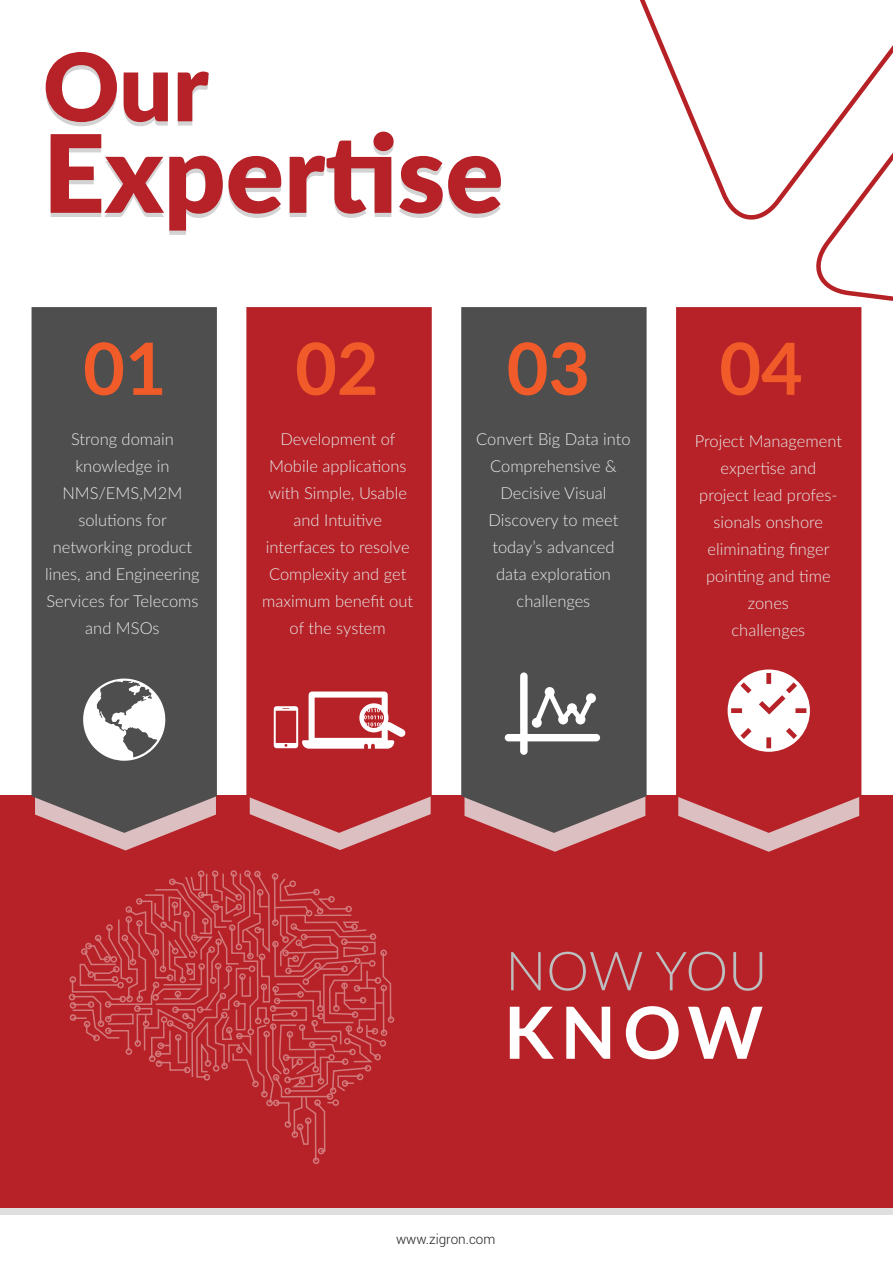
<style>
.page{position:relative;width:893px;height:1263px;background:#fff}
.page>*{position:absolute;margin:0;border:0;box-sizing:border-box;transform-origin:0 0}
.t1{font:900 108px "Lato";color:#b62227}
.t2{font:900 94.05px "Lato";color:#b62227}
.t3{font:700 72px "Lato";color:#f15a29}
.t4{font:700 72px "Lato";color:#fff}
.t5{font:300 54px "Lato";color:#bcbec0}
.t6{font:300 16.5px/27px "Lato";color:#e6e7e8;text-align:center}
.t7{font:300 13.5px "Roboto";color:#231f20}
</style>
<div class="page">
<div style="left:0;top:795px;width:893px;height:413px;background:#b62227"></div>
<svg style="left:508px;top:833px;width:94px;height:19px"></svg>
<div style="left:0;top:1208px;width:893px;height:6px;background:#dfdfdf"></div>
<svg style="left:640px;top:0;width:253px;height:332px"></svg>
<div style="left:198px;top:870px;width:6px;height:7px;border:2px solid #fff;border-radius:50%"></div>
<div style="left:212px;top:870px;width:6px;height:7px;border:2px solid #fff;border-radius:50%"></div>
<div style="left:230px;top:870px;width:7px;height:7px;border:2px solid #fff;border-radius:50%"></div>
<div style="left:388px;top:1016px;width:6px;height:7px;border:2px solid #fff;border-radius:50%"></div>
<div style="left:313px;top:1157px;width:6px;height:7px;border:2px solid #fff;border-radius:50%"></div>
<div style="left:244px;top:870px;width:7px;height:7px;border:2px solid #fff;border-radius:50%"></div>
<svg style="left:69px;top:871px;width:323px;height:291px"></svg>
<div style="left:461px;top:307px;width:186px;height:526px;background:#4e4e4e"></div>
<svg style="left:505px;top:672px;width:95px;height:83px"></svg>
<svg style="left:722px;top:833px;width:94px;height:19px"></svg>
<div style="left:676px;top:307px;width:185px;height:526px;background:#b62227"></div>
<svg style="left:728px;top:669px;width:82px;height:83px"></svg>
<svg style="left:297px;top:833px;width:86px;height:17px"></svg>
<div style="left:246px;top:307px;width:186px;height:526px;background:#b62227"></div>
<svg style="left:82px;top:833px;width:87px;height:17px"></svg>
<div style="left:32px;top:307px;width:185px;height:526px;background:#4e4e4e"></div>
<svg style="left:83px;top:678px;width:82px;height:83px"></svg>
<svg style="left:274px;top:691px;width:132px;height:58px"></svg>
<h2 class="t2" style="left:43px;top:16px;width:167px">Our</h2>
<h1 class="t1" style="left:43px;top:92px;width:462px">Expertise</h1>
<h3 class="t3" style="left:83px;top:316px;width:85px">01</h3>
<p class="t6" style="left:45px;top:425px;width:156px">Strong domain knowledge in<br>NMS/EMS,M2M solutions for networking product lines, and Engineering<br>Services for Telecoms and MSOs</p>
<h3 class="t3" style="left:295px;top:316px;width:85px">02</h3>
<p class="t6" style="left:262px;top:425px;width:152px">Development of<br>Mobile applications with Simple, Usable and Intuitive interfaces to resolve<br>Complexity and get maximum benefit out of the system</p>
<h3 class="t3" style="left:507px;top:316px;width:85px">03</h3>
<p class="t6" style="left:476px;top:425px;width:156px">Convert Big Data into<br>Comprehensive &amp;<br>Decisive Visual<br>Discovery to meet today’s advanced data exploration challenges</p>
<h3 class="t3" style="left:719px;top:316px;width:85px">04</h3>
<p class="t6" style="left:695px;top:426px;width:149px">Project Management expertise and project lead profes&shy;sionals onshore eliminating finger pointing and time zones<br>challenges</p>
<h3 class="t5" style="left:505px;top:933px;width:263px">NOW YOU</h3>
<h3 class="t4" style="left:504px;top:979px;width:261px">KNOW</h3>
<p class="t7" style="left:396px;top:1230px;width:101px">www.zigron.com</p>
</div>
